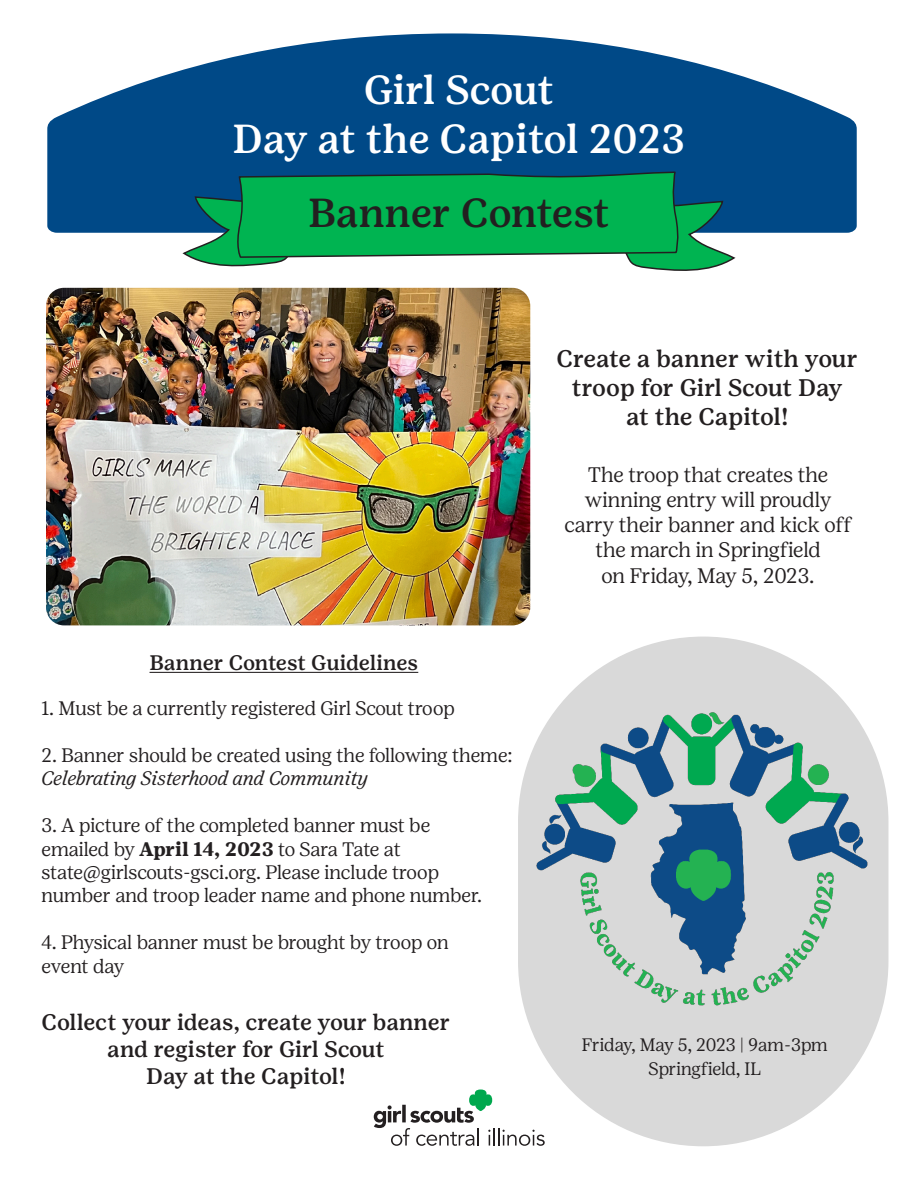
<style>
.page{position:relative;width:918px;height:1188px;background:#fff}
.page>*{position:absolute;margin:0;border:0;box-sizing:border-box;transform-origin:0 0}
.t1{font:500 40.5px "Girl Scout Text";letter-spacing:-.015em;color:#fff}
.t2{font:500 40.5px "Girl Scout Text";letter-spacing:-.01em;color:#231f20}
.t3{font:500 24px/28.8px "Girl Scout Text";letter-spacing:-.01em;color:#231f20;text-align:center}
.t4{font:500 22.5px "Girl Scout Text";letter-spacing:-.01em;color:#231f20}
.t5{font:300 21px/25.2px "Girl Scout Display";color:#231f20;text-align:center}
.t6{font:500 21px "Girl Scout Text";color:#231f20}
.t7{font:300 19.5px "Girl Scout Display";letter-spacing:-.005em;color:#231f20}
.t8{font:italic 300 19.5px "Girl Scout Display";color:#231f20}
.t9{font:300 18px "Girl Scout Display";color:#231f20}
.s1{font-family:"Girl Scout Text";font-weight:700}
</style>
<div class="page">
<div style="left:518px;top:637px;width:370px;height:509px;background:#d9d9d9;border-radius:185px"></div>
<svg style="left:47px;top:33px;width:810px;height:200px;fill:#004987"></svg>
<hr style="left:150px;top:672px;width:268px;height:1px;background:#231f20">
<svg style="left:374px;top:1090px;width:171px;height:56px"></svg>
<img style="left:521px;top:684px;width:367px;height:346px">
<svg style="left:181px;top:172px;width:556px;height:99px;background:#24ab6d"></svg>
<img style="left:46px;top:288px;width:484px;height:337px">
<p class="t1" style="left:364px;top:67px;width:192px">Girl Scout</p>
<p class="t1" style="left:233px;top:115px;width:454px">Day at the Capitol 2023</p>
<p class="t2" style="left:308px;top:190px;width:303px">Banner Contest</p>
<p class="t3" style="left:557px;top:344px;width:303px">Create a banner with your troop for Girl Scout Day</p>
<p class="t3" style="left:626px;top:402px;width:164px">at the Capitol!</p>
<p class="t6" style="left:150px;top:651px;width:270px">Banner Contest Guidelines</p>
<p class="t7" style="left:42px;top:697px;width:415px">1. Must be a currently registered Girl Scout troop</p>
<p class="t7" style="left:42px;top:744px;width:473px">2. Banner should be created using the following theme:</p>
<p class="t8" style="left:42px;top:768px;width:328px">Celebrating Sisterhood and Community</p>
<p class="t7" style="left:42px;top:814px;width:390px">3. A picture of the completed banner must be</p>
<p class="t7" style="left:42px;top:838px;width:361px">emailed by <span class="s1">April 14, 2023</span> to Sara Tate at</p>
<p class="t7" style="left:42px;top:861px;width:399px">state@girlscouts-gsci.org. Please include troop</p>
<p class="t7" style="left:42px;top:885px;width:442px">number and troop leader name and phone number.</p>
<p class="t7" style="left:42px;top:931px;width:409px">4. Physical banner must be brought by troop on</p>
<p class="t7" style="left:42px;top:955px;width:84px">event day</p>
<p class="t4" style="left:42px;top:1009px;width:410px">Collect your ideas, create your banner</p>
<p class="t4" style="left:107px;top:1036px;width:279px">and register for Girl Scout</p>
<p class="t4" style="left:146px;top:1063px;width:201px">Day at the Capitol!</p>
<p class="t5" style="left:588px;top:462px;width:242px">The troop that creates the</p>
<p class="t5" style="left:585px;top:487px;width:248px">winning entry will proudly</p>
<p class="t5" style="left:564px;top:512px;width:289px">carry their banner and kick off the march in Springfield</p>
<p class="t5" style="left:601px;top:563px;width:215px">on Friday, May 5, 2023.</p>
<p class="t9" style="left:582px;top:1035px;width:247px">Friday, May 5, 2023 | 9am-3pm</p>
<p class="t9" style="left:648px;top:1059px;width:114px">Springfield, IL</p>
</div>
